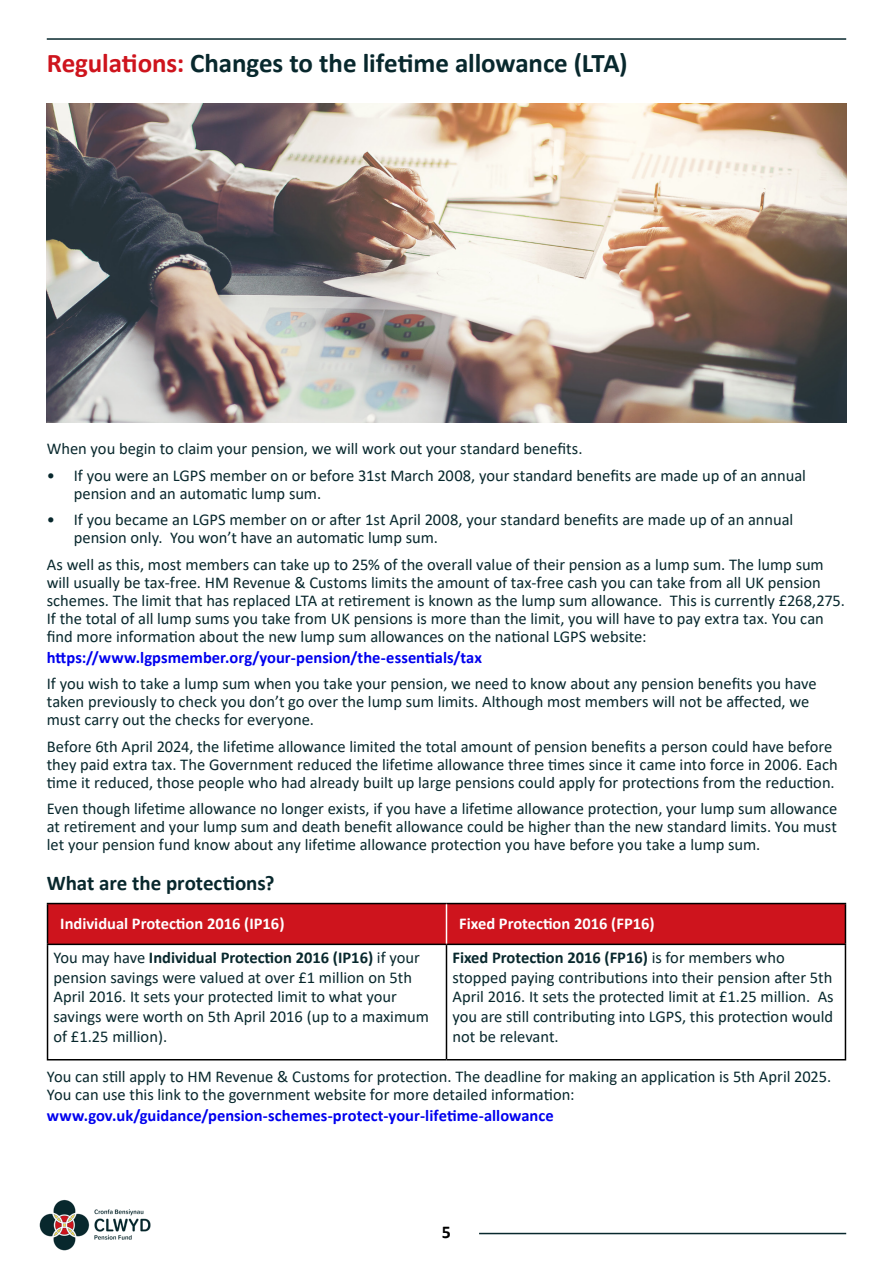
<style>
.page{position:relative;width:893px;height:1263px;background:#fff}
.page>*{position:absolute;margin:0;border:0;box-sizing:border-box;transform-origin:0 0}
.t1{font:700 27px "Calibri";letter-spacing:-.005em;color:#08282d}
.t2{font:700 21px "Calibri";color:#08282d}
.t3{font:700 18px "Calibri";color:#000}
.t4{font:16.5px/18px "Calibri";color:#08282d}
.t5{font:700 16.5px "Calibri";color:#00e}
.t6{font:700 16.5px "Calibri";color:#fff}
.s1{color:#ce141d}
.s2{font-weight:700}
</style>
<div class="page">
<hr style="left:47px;top:38px;width:799px;height:2px;background:#08282d">
<hr style="left:479px;top:1233px;width:367px;height:1px;background:#08282d">
<img style="left:40px;top:1200px;width:111px;height:50px">
<div style="left:48px;top:904px;width:797px;height:39px;background:#ce141d"></div>
<hr style="left:47px;top:945px;width:1px;height:114px;background:#000">
<hr style="left:446px;top:945px;width:1px;height:114px;background:#000">
<hr style="left:845px;top:945px;width:1px;height:114px;background:#000">
<hr style="left:47px;top:1059px;width:399px;height:1px;background:#000">
<hr style="left:446px;top:1059px;width:400px;height:1px;background:#000">
<hr style="left:47px;top:903px;width:399px;height:1px;background:#000">
<hr style="left:47px;top:904px;width:1px;height:39px;background:#000">
<hr style="left:446px;top:903px;width:400px;height:1px;background:#000">
<hr style="left:845px;top:904px;width:1px;height:39px;background:#000">
<hr style="left:47px;top:943px;width:399px;height:2px;background:#000">
<hr style="left:446px;top:943px;width:400px;height:2px;background:#000">
<hr style="left:446px;top:904px;width:1px;height:39px;background:#fff">
<img style="left:47px;top:104px;width:799px;height:318px">
<h1 class="t1" style="left:47px;top:44px;width:582px"><span class="s1">Regulations:</span> Changes to the lifetime allowance (LTA)</h1>
<p class="t4" style="left:47px;top:439px;width:537px">When you begin to claim your pension, we will work out your standard benefits.</p>
<p class="t4" style="left:74px;top:466px;width:734px;text-indent:-27px">• If you were an LGPS member on or before 31st March 2008, your standard benefits are made up of an annual pension and an automatic lump sum.</p>
<p class="t4" style="left:74px;top:510px;width:721px;text-indent:-27px">• If you became an LGPS member on or after 1st April 2008, your standard benefits are made up of an annual pension only. You won’t have an automatic lump sum.</p>
<p class="t4" style="left:47px;top:555px;width:800px">As well as this, most members can take up to 25% of the overall value of their pension as a lump sum. The lump sum will usually be tax-free. HM Revenue &amp; Customs limits the amount of tax-free cash you can take from all UK pension schemes. The limit that has replaced LTA at retirement is known as the lump sum allowance. This is currently £268,275.<br>If the total of all lump sums you take from UK pensions is more than the limit, you will have to pay extra tax. You can find more information about the new lump sum allowances on the national LGPS website:</p>
<p class="t5" style="left:47px;top:646px;width:437px">https://www.lgpsmember.org/your-pension/the-essentials/tax</p>
<p class="t4" style="left:47px;top:674px;width:771px">If you wish to take a lump sum when you take your pension, we need to know about any pension benefits you have taken previously to check you don’t go over the lump sum limits. Although most members will not be affected, we must carry out the checks for everyone.</p>
<p class="t4" style="left:47px;top:737px;width:792px">Before 6th April 2024, the lifetime allowance limited the total amount of pension benefits a person could have before they paid extra tax. The Government reduced the lifetime allowance three times since it came into force in 2006. Each time it reduced, those people who had already built up large pensions could apply for protections from the reduction.</p>
<p class="t4" style="left:47px;top:799px;width:792px;text-align:justify">Even though lifetime allowance no longer exists, if you have a lifetime allowance protection, your lump sum allowance at retirement and your lump sum and death benefit allowance could be higher than the new standard limits. You must let your pension fund know about any lifetime allowance protection you have before you take a lump sum.</p>
<p class="t2" style="left:47px;top:868px;width:229px">What are the protections?</p>
<p class="t6" style="left:60px;top:911px;width:226px">Individual Protection 2016 (IP16)</p>
<p class="t6" style="left:459px;top:911px;width:197px">Fixed Protection 2016 (FP16)</p>
<p class="t4" style="left:54px;top:947px;width:377px;line-height:19.8px">You may have <span class="s2">Individual Protection 2016 (IP16)</span> if your pension savings were valued at over £1 million on 5th April 2016. It sets your protected limit to what your savings were worth on 5th April 2016 (up to a maximum of £1.25 million).</p>
<p class="t4" style="left:452px;top:947px;width:383px;line-height:19.8px"><span class="s2">Fixed Protection 2016 (FP16)</span> is for members who stopped paying contributions into their pension after 5th April 2016. It sets the protected limit at £1.25 million. As you are still contributing into LGPS, this protection would not be relevant.</p>
<p class="t4" style="left:47px;top:1067px;width:786px">You can still apply to HM Revenue &amp; Customs for protection. The deadline for making an application is 5th April 2025.<br>You can use this link to the government website for more detailed information:</p>
<p class="t5" style="left:47px;top:1104px;width:508px">www.gov.uk/guidance/pension-schemes-protect-your-lifetime-allowance</p>
<p class="t3" style="left:442px;top:1219px;width:11px">5</p>
</div>
